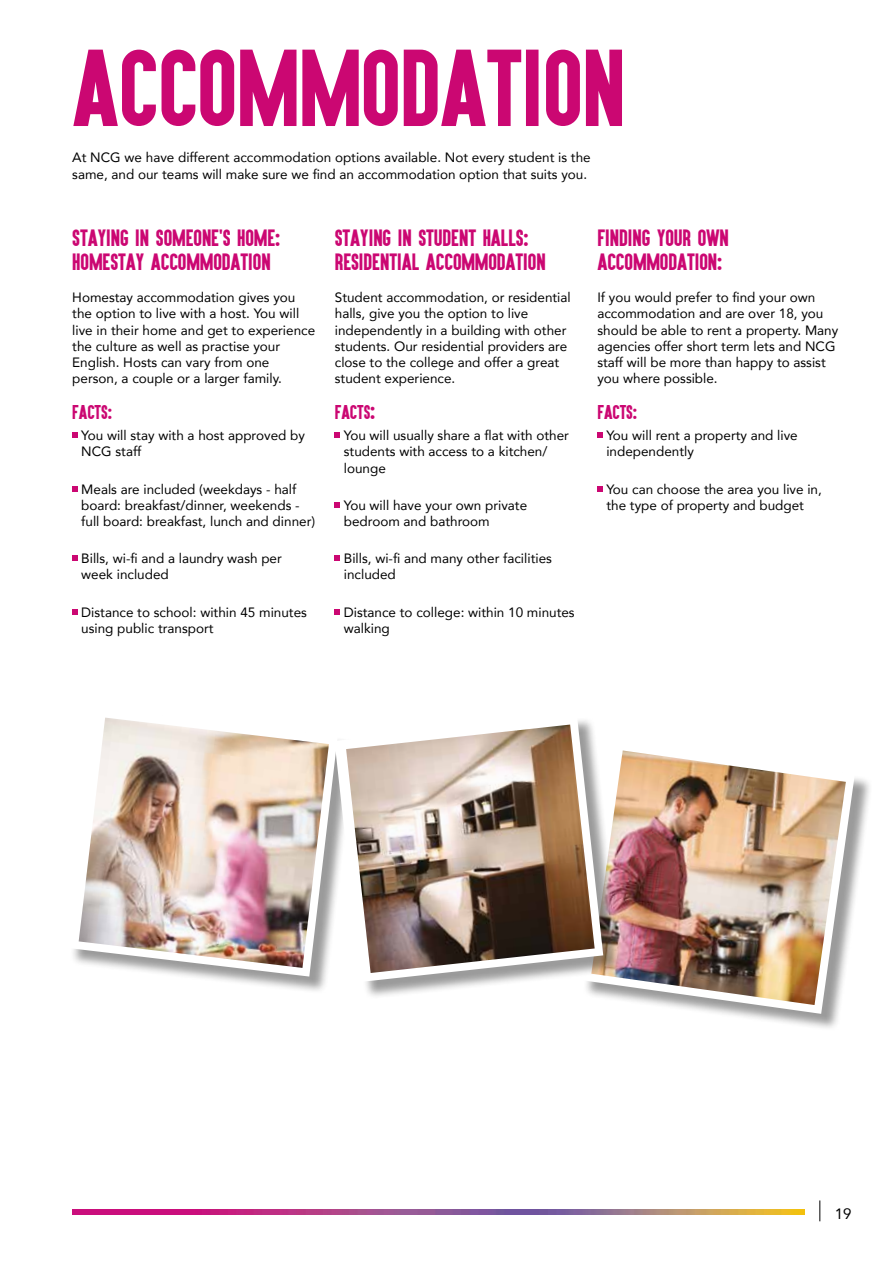
<style>
.page{position:relative;width:893px;height:1263px;background:#fff}
.page>*{position:absolute;margin:0;border:0;box-sizing:border-box;transform-origin:0 0}
.t1{font:90px "Aku&Kamu";color:#cb0772}
.t2{font:19.5px/23.4px "Aku&Kamu";color:#cb0772}
.t3{font:16.5px "Aku&Kamu";color:#cb0772}
.t4{font:15px "Avenir";color:#000}
.t5{font:13.5px/16.2px "Avenir";color:#000}
.s1{font-size:19.5px}
</style>
<div class="page">
<img style="left:72px;top:1210px;width:732px;height:5px">
<svg style="left:820px;top:1200px;width:1px;height:21px"></svg>
<div style="left:70px;top:710px;width:286px;height:284px;background:#000;opacity:.4"></div>
<svg style="left:70px;top:710px;width:268px;height:266px"></svg>
<svg style="left:72px;top:433px;width:6px;height:5px"></svg>
<svg style="left:72px;top:486px;width:6px;height:5px"></svg>
<svg style="left:72px;top:556px;width:6px;height:5px"></svg>
<svg style="left:72px;top:609px;width:6px;height:5px"></svg>
<svg style="left:335px;top:433px;width:5px;height:5px"></svg>
<svg style="left:335px;top:502px;width:5px;height:5px"></svg>
<svg style="left:335px;top:556px;width:5px;height:5px"></svg>
<svg style="left:335px;top:609px;width:5px;height:5px"></svg>
<svg style="left:597px;top:433px;width:6px;height:5px"></svg>
<svg style="left:597px;top:486px;width:6px;height:5px"></svg>
<img style="left:79px;top:717px;width:250px;height:251px">
<div style="left:582px;top:743px;width:291px;height:289px;background:#000;opacity:.4"></div>
<svg style="left:582px;top:743px;width:273px;height:271px"></svg>
<img style="left:591px;top:750px;width:255px;height:255px">
<div style="left:337px;top:717px;width:284px;height:283px;background:#000;opacity:.4"></div>
<svg style="left:334px;top:714px;width:269px;height:268px"></svg>
<img style="left:346px;top:724px;width:249px;height:249px">
<h1 class="t1" style="left:72px;top:29px;width:554px">ACCOMMODATION</h1>
<p class="t5" style="left:72px;top:149px;width:520px">At NCG we have different accommodation options available. Not every student is the same, and our teams will make sure we find an accommodation option that suits you.</p>
<h2 class="t2" style="left:72px;top:226px;width:210px">STAYING IN SOMEONE'S HOME:<br>HOMESTAY ACCOMMODATION</h2>
<p class="t5" style="left:72px;top:289px;width:244px">Homestay accommodation gives you the option to live with a host. You will live in their home and get to experience the culture as well as practise your English. Hosts can vary from one person, a couple or a larger family.</p>
<p class="t3" style="left:72px;top:401px;width:41px">FACTS:</p>
<p class="t5" style="left:81px;top:427px;width:225px">You will stay with a host approved by<br>NCG staff</p>
<p class="t5" style="left:81px;top:480px;width:235px">Meals are included (weekdays - half board: breakfast/dinner, weekends - full board: breakfast, lunch and dinner)</p>
<p class="t5" style="left:81px;top:550px;width:202px">Bills, wi-fi and a laundry wash per week included</p>
<p class="t5" style="left:81px;top:603px;width:227px">Distance to school: within 45 minutes using public transport</p>
<h2 class="t2" style="left:335px;top:226px;width:212px">STAYING IN STUDENT HALLS:<br>RESIDENTIAL ACCOMMODATION</h2>
<p class="t5" style="left:335px;top:289px;width:237px">Student accommodation, or residential halls, give you the option to live independently in a building with other students. Our residential providers are close to the college and offer a great student experience.</p>
<p class="t3" style="left:335px;top:401px;width:42px">FACTS<span class="s1">:</span></p>
<p class="t5" style="left:344px;top:427px;width:227px">You will usually share a flat with other students with access to a kitchen/ lounge</p>
<p class="t5" style="left:344px;top:497px;width:185px">You will have your own private bedroom and bathroom</p>
<p class="t5" style="left:344px;top:550px;width:210px">Bills, wi-fi and many other facilities included</p>
<p class="t5" style="left:344px;top:603px;width:232px">Distance to college: within 10 minutes walking</p>
<h2 class="t2" style="left:597px;top:226px;width:133px">FINDING YOUR OWN<br>ACCOMMODATION:</h2>
<p class="t5" style="left:597px;top:289px;width:242px">If you would prefer to find your own accommodation and are over 18, you should be able to rent a property. Many agencies offer short term lets and NCG staff will be more than happy to assist you where possible.</p>
<p class="t3" style="left:597px;top:401px;width:41px">FACTS:</p>
<p class="t5" style="left:606px;top:427px;width:193px">You will rent a property and live independently</p>
<p class="t5" style="left:606px;top:480px;width:217px">You can choose the area you live in, the type of property and budget</p>
<p class="t4" style="left:835px;top:1201px;width:18px">19</p>
</div>
